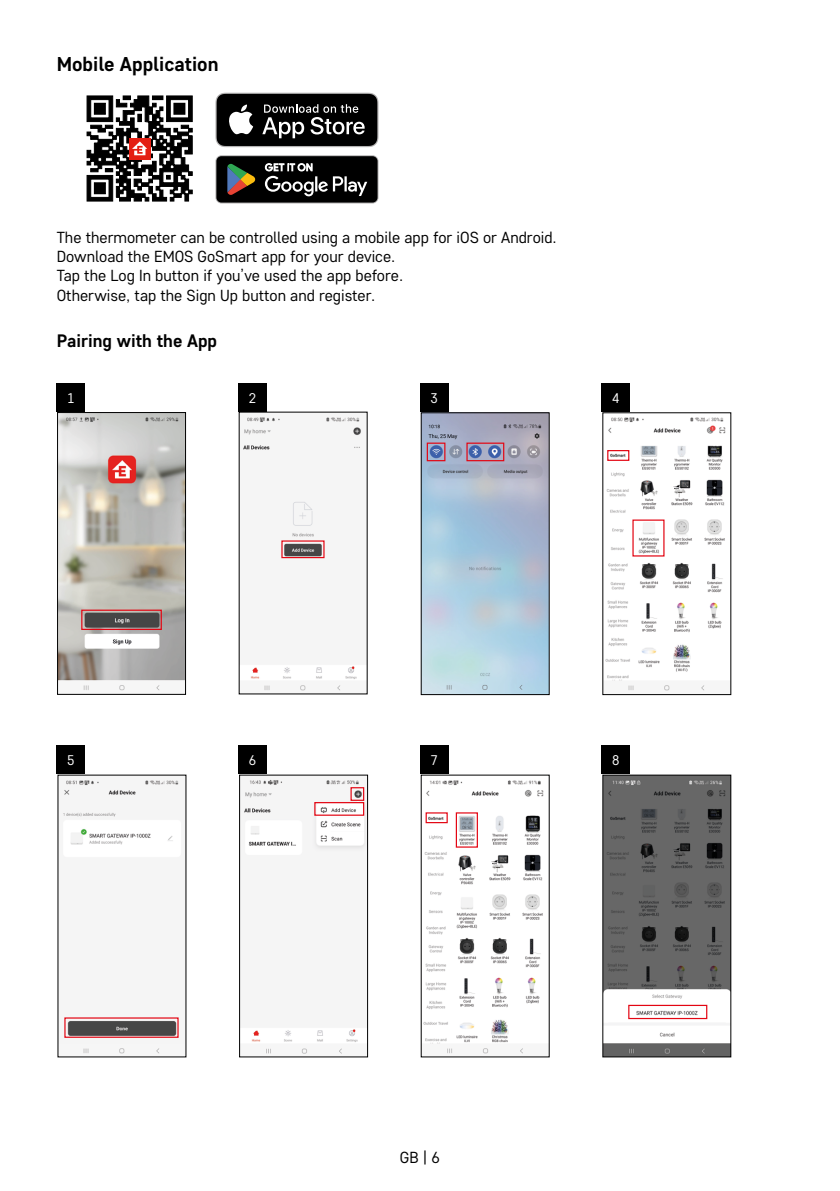
<style>
.page{position:relative;width:840px;height:1191px;background:#fff}
.page>*{position:absolute;margin:0;border:0;box-sizing:border-box;transform-origin:0 0}
.t1{font:700 20px "Core Sans D55";color:#000}
.t2{font:700 18px "Core Sans D55";color:#000}
.t3{font:16px/19.2px "Core Sans D35";color:#000}
.t4{font:14px "Core Sans D35";color:#fff}
</style>
<div class="page">
<svg style="left:86px;top:95px;width:107px;height:107px"></svg>
<svg style="left:215px;top:93px;width:163px;height:54px;background:#313131"></svg>
<svg style="left:215px;top:155px;width:163px;height:48px"></svg>
<div style="left:216px;top:156px;width:161px;height:46px;background:#000;border-radius:5px"></div>
<svg style="left:227px;top:164px;width:29px;height:31px"></svg>
<svg style="left:265px;top:163px;width:102px;height:33px"></svg>
<div style="left:57px;top:383px;width:28px;height:28px;background:#000"></div>
<div style="left:238px;top:383px;width:28px;height:28px;background:#000"></div>
<div style="left:420px;top:383px;width:28px;height:28px;background:#000"></div>
<div style="left:601px;top:383px;width:28px;height:28px;background:#000"></div>
<img style="left:59px;top:414px;width:125px;height:277px">
<div style="left:57px;top:412px;width:129px;height:282px;border:1px solid #000"></div>
<div style="left:81px;top:609px;width:81px;height:21px;border:1px solid #e30613"></div>
<img style="left:242px;top:416px;width:120px;height:275px">
<div style="left:281px;top:540px;width:43px;height:18px;border:1px solid #e30613"></div>
<img style="left:423px;top:414px;width:124px;height:279px">
<div style="left:421px;top:412px;width:128px;height:283px;border:1px solid #000"></div>
<div style="left:426px;top:442px;width:19px;height:19px;border:1px solid #e30613"></div>
<div style="left:466px;top:442px;width:38px;height:19px;border:1px solid #e30613"></div>
<img style="left:605px;top:417px;width:121px;height:274px">
<div style="left:607px;top:450px;width:22px;height:11px;border:1px solid #e30613"></div>
<div style="left:57px;top:745px;width:28px;height:29px;background:#000"></div>
<div style="left:238px;top:745px;width:28px;height:29px;background:#000"></div>
<div style="left:420px;top:745px;width:28px;height:29px;background:#000"></div>
<div style="left:601px;top:745px;width:28px;height:29px;background:#000"></div>
<img style="left:62px;top:779px;width:120px;height:275px">
<img style="left:243px;top:779px;width:122px;height:275px">
<div style="left:239px;top:775px;width:128px;height:282px;border:1px solid #000"></div>
<div style="left:350px;top:787px;width:14px;height:14px;border:1px solid #e30613"></div>
<div style="left:314px;top:802px;width:50px;height:13px;border:1px solid #e30613"></div>
<img style="left:423px;top:780px;width:121px;height:274px">
<div style="left:425px;top:812px;width:22px;height:11px;border:1px solid #e30613"></div>
<div style="left:455px;top:812px;width:22px;height:35px;border:1px solid #e30613"></div>
<img style="left:604px;top:777px;width:124px;height:278px">
<div style="left:602px;top:775px;width:128px;height:282px;border:1px solid #000"></div>
<div style="left:628px;top:1004px;width:79px;height:15px;border:1px solid #e30613"></div>
<p class="t1" style="left:57px;top:51px;width:163px">Mobile Application</p>
<p class="t3" style="left:57px;top:227px;width:501px">The thermometer can be controlled using a mobile app for iOS or Android.<br>Download the EMOS GoSmart app for your device.<br>Tap the Log In button if you’ve used the app before.<br>Otherwise, tap the Sign Up button and register.</p>
<p class="t2" style="left:57px;top:329px;width:162px">Pairing with the App</p>
<p class="t4" style="left:67px;top:388px;width:9px">1</p>
<p class="t4" style="left:249px;top:388px;width:9px">2</p>
<p class="t4" style="left:430px;top:388px;width:9px">3</p>
<p class="t4" style="left:611px;top:388px;width:9px">4</p>
<p class="t4" style="left:67px;top:751px;width:9px">5</p>
<p class="t4" style="left:249px;top:751px;width:9px">6</p>
<p class="t4" style="left:430px;top:751px;width:9px">7</p>
<p class="t4" style="left:611px;top:751px;width:9px">8</p>
<p class="t3" style="left:400px;top:1147px;width:42px">GB | 6</p>
</div>
